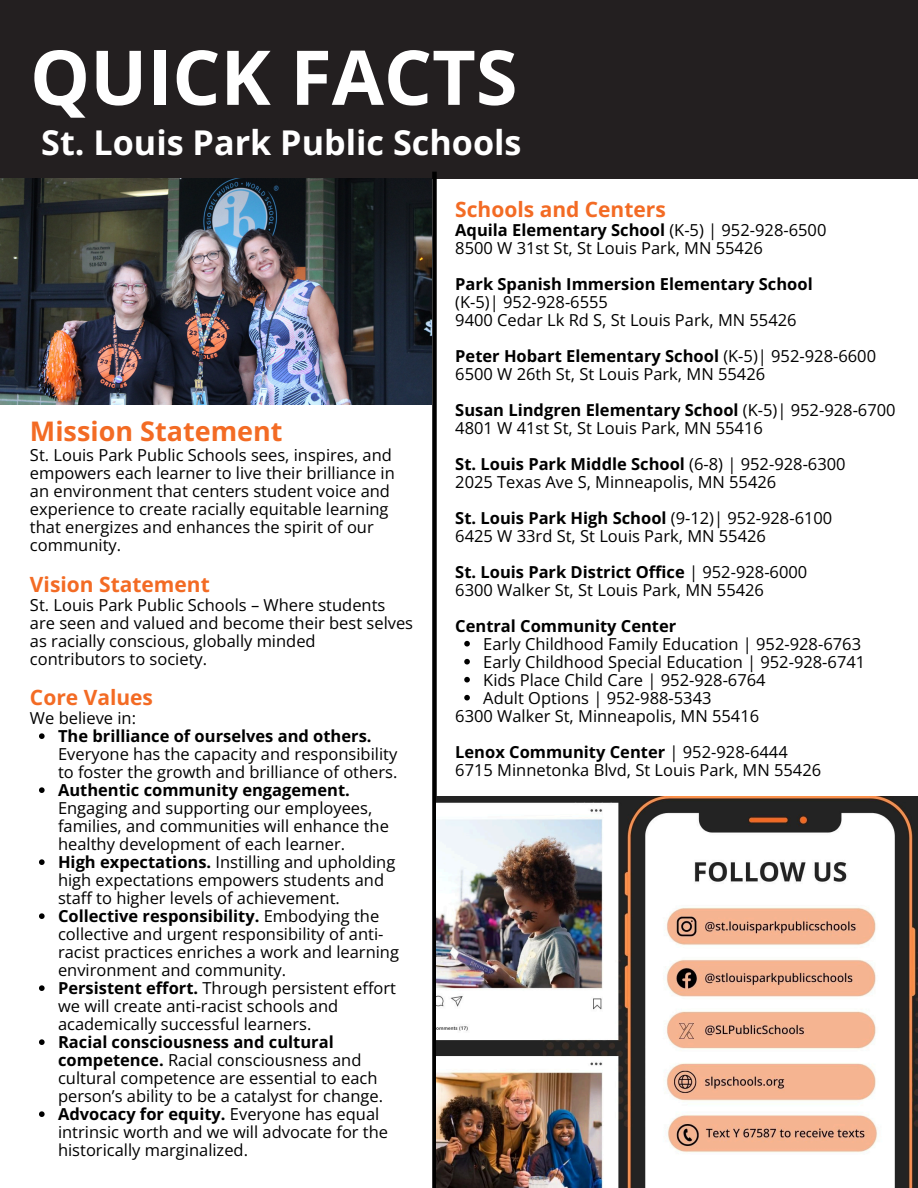
<style>
.page{position:relative;width:918px;height:1188px;background:#fff}
.page>*{position:absolute;margin:0;border:0;box-sizing:border-box;transform-origin:0 0}
.t1{font:700 75.6px "Open Sans";color:#fff}
.t2{font:700 34.2px "Open Sans";color:#fff}
.t3{font:700 27px "Open Sans";color:#f36b24}
.t4{font:700 21px "Open Sans";color:#f36b24}
.t5{font:16.5px/18px "Open Sans";color:#000}
.t6{font:700 16.5px "Open Sans";color:#000}
.s1{font-weight:700}
.s2{font-weight:400}
</style>
<div class="page">
<div style="left:0;top:0;width:918px;height:179px;background:#231f20"></div>
<div style="left:432px;top:172px;width:5px;height:1016px;background:#000"></div>
<img style="left:437px;top:797px;width:481px;height:391px">
<img style="left:0;top:179px;width:432px;height:226px">
<svg style="left:39px;top:733px;width:6px;height:6px"></svg>
<svg style="left:39px;top:787px;width:6px;height:6px"></svg>
<svg style="left:39px;top:859px;width:6px;height:6px"></svg>
<svg style="left:39px;top:913px;width:6px;height:6px"></svg>
<svg style="left:39px;top:985px;width:6px;height:6px"></svg>
<svg style="left:39px;top:1039px;width:6px;height:6px"></svg>
<svg style="left:39px;top:1111px;width:6px;height:6px"></svg>
<svg style="left:464px;top:641px;width:6px;height:6px"></svg>
<svg style="left:464px;top:659px;width:6px;height:6px"></svg>
<svg style="left:464px;top:677px;width:6px;height:6px"></svg>
<svg style="left:464px;top:695px;width:6px;height:6px"></svg>
<h1 class="t1" style="left:30px;top:24px;width:489px">QUICK FACTS</h1>
<h2 class="t2" style="left:41px;top:118px;width:482px">St. Louis Park Public Schools</h2>
<p class="t3" style="left:30px;top:412px;width:254px">Mission Statement</p>
<p class="t5" style="left:30px;top:446px;width:366px">St. Louis Park Public Schools sees, inspires, and empowers each learner to live their brilliance in an environment that centers student voice and experience to create racially equitable learning that energizes and enhances the spirit of our community.</p>
<p class="t4" style="left:30px;top:569px;width:181px">Vision Statement</p>
<p class="t5" style="left:30px;top:595px;width:385px">St. Louis Park Public Schools – Where students are seen and valued and become their best selves as racially conscious, globally minded contributors to society.</p>
<p class="t4" style="left:30px;top:683px;width:125px">Core Values</p>
<p class="t5" style="left:30px;top:709px;width:108px">We believe in:</p>
<p class="t5" style="left:58px;top:727px;width:341px"><span class="s1">The brilliance of ourselves and others.<br></span>Everyone has the capacity and responsibility to foster the growth and brilliance of others.</p>
<p class="t5" style="left:58px;top:781px;width:332px"><span class="s1">Authentic community engagement.<br></span>Engaging and supporting our employees, families, and communities will enhance the healthy development of each learner.</p>
<p class="t5" style="left:58px;top:853px;width:339px"><span class="s1">High expectations.</span> Instilling and upholding high expectations empowers students and staff to higher levels of achievement.</p>
<p class="t5" style="left:58px;top:907px;width:342px"><span class="s1">Collective responsibility.</span> Embodying the collective and urgent responsibility of anti&shy;racist practices enriches a work and learning environment and community.</p>
<p class="t5" style="left:58px;top:979px;width:340px"><span class="s1">Persistent effort.</span> Through persistent effort we will create anti-racist schools and academically successful learners.</p>
<p class="t5" style="left:58px;top:1033px;width:327px"><span class="s1">Racial consciousness and cultural competence.</span> Racial consciousness and cultural competence are essential to each person’s ability to be a catalyst for change.</p>
<p class="t5" style="left:58px;top:1105px;width:332px"><span class="s1">Advocacy for equity.</span> Everyone has equal intrinsic worth and we will advocate for the historically marginalized.</p>
<p class="t4" style="left:455px;top:194px;width:212px">Schools and Centers</p>
<p class="t6" style="left:455px;top:218px;width:373px">Aquila Elementary School <span class="s2">(K-5) | 952-928-6500</span></p>
<p class="t5" style="left:455px;top:238px;width:309px">8500 W 31st St, St Louis Park, MN 55426</p>
<p class="t6" style="left:455px;top:272px;width:359px">Park Spanish Immersion Elementary School</p>
<p class="t5" style="left:455px;top:292px;width:154px">(K-5)| 952-928-6555</p>
<h3 class="t5" style="left:455px;top:310px;width:343px">9400 Cedar Lk Rd S, St Louis Park, MN 55426</h3>
<p class="t6" style="left:455px;top:344px;width:422px">Peter Hobart Elementary School <span class="s2">(K-5)| 952-928-6600</span></p>
<p class="t5" style="left:455px;top:364px;width:311px">6500 W 26th St, St Louis Park, MN 55426</p>
<p class="t6" style="left:455px;top:398px;width:442px">Susan Lindgren Elementary School <span class="s2">(K-5)| 952-928-6700</span></p>
<p class="t5" style="left:455px;top:418px;width:309px">4801 W 41st St, St Louis Park, MN 55416</p>
<p class="t6" style="left:455px;top:452px;width:392px">St. Louis Park Middle School <span class="s2">(6-8) | 952-928-6300</span></p>
<p class="t5" style="left:455px;top:472px;width:323px">2025 Texas Ave S, Minneapolis, MN 55426</p>
<p class="t6" style="left:455px;top:506px;width:379px">St. Louis Park High School <span class="s2">(9-12)| 952-928-6100</span></p>
<p class="t5" style="left:455px;top:526px;width:312px">6425 W 33rd St, St Louis Park, MN 55426</p>
<p class="t6" style="left:455px;top:560px;width:354px">St. Louis Park District Office <span class="s2">| 952-928-6000</span></p>
<p class="t5" style="left:455px;top:580px;width:310px">6300 Walker St, St Louis Park, MN 55426</p>
<p class="t6" style="left:455px;top:614px;width:223px">Central Community Center</p>
<p class="t5" style="left:483px;top:634px;width:379px">Early Childhood Family Education | 952-928-6763</p>
<p class="t5" style="left:483px;top:652px;width:384px">Early Childhood Special Education | 952-928-6741</p>
<p class="t5" style="left:483px;top:670px;width:284px">Kids Place Child Care | 952-928-6764</p>
<p class="t5" style="left:483px;top:688px;width:230px">Adult Options | 952-988-5343</p>
<p class="t5" style="left:455px;top:706px;width:305px">6300 Walker St, Minneapolis, MN 55416</p>
<p class="t6" style="left:455px;top:740px;width:334px">Lenox Community Center <span class="s2">| 952-928-6444</span></p>
<p class="t5" style="left:455px;top:760px;width:368px">6715 Minnetonka Blvd, St Louis Park, MN 55426</p>
</div>
